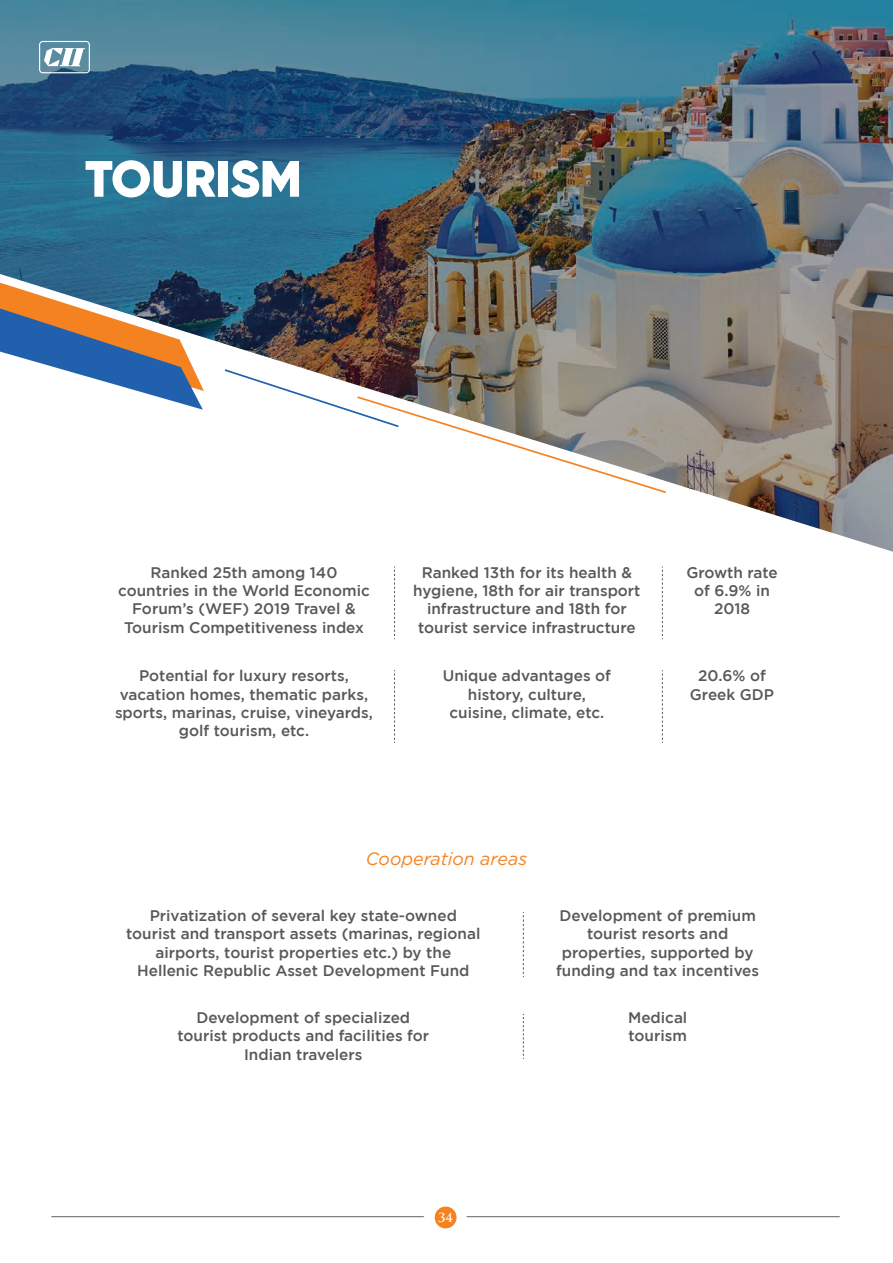
<style>
.page{position:relative;width:893px;height:1263px;background:#fff}
.page>*{position:absolute;margin:0;border:0;box-sizing:border-box;transform-origin:0 0}
.t1{font:900 51px "Gilroy";letter-spacing:-.005em;color:#fff}
.t2{font:italic 17.85px "Gotham";color:#f58220}
.t3{font:500 15.3px/18.3px "Gotham";color:#57585a;text-align:center}
.t4{font:700 12.3px "Trajan Pro";color:#fff}
</style>
<div class="page">
<img style="left:0;top:0;width:893px;height:552px">
<svg style="left:0;top:283px;width:204px;height:127px"></svg>
<svg style="left:223px;top:368px;width:445px;height:126px"></svg>
<svg style="left:51px;top:1216px;width:373px;height:1px"></svg>
<svg style="left:466px;top:1216px;width:374px;height:1px"></svg>
<div style="left:435px;top:1206px;width:22px;height:22px;background:#f58220;border-radius:50%"></div>
<svg style="left:39px;top:41px;width:51px;height:32px"></svg>
<svg style="left:394px;top:566px;width:1px;height:73px"></svg>
<svg style="left:662px;top:566px;width:1px;height:73px"></svg>
<svg style="left:394px;top:670px;width:1px;height:73px"></svg>
<svg style="left:662px;top:670px;width:1px;height:73px"></svg>
<svg style="left:523px;top:912px;width:1px;height:65px"></svg>
<svg style="left:523px;top:1014px;width:1px;height:45px"></svg>
<h1 class="t1" style="left:85px;top:146px;width:218px">TOURISM</h1>
<p class="t3" style="left:118px;top:563px;width:253px">Ranked 25th among 140 countries in the World Economic<br>Forum’s (WEF) 2019 Travel &amp;<br>Tourism Competitiveness index</p>
<p class="t3" style="left:413px;top:563px;width:229px">Ranked 13th for its health &amp; hygiene, 18th for air transport infrastructure and 18th for tourist service infrastructure</p>
<p class="t3" style="left:686px;top:563px;width:93px">Growth rate of 6.9% in<br>2018</p>
<p class="t3" style="left:115px;top:666px;width:259px">Potential for luxury resorts, vacation homes, thematic parks, sports, marinas, cruise, vineyards, golf tourism, etc.</p>
<p class="t3" style="left:443px;top:666px;width:170px">Unique advantages of history, culture, cuisine, climate, etc.</p>
<p class="t3" style="left:690px;top:666px;width:86px">20.6% of<br>Greek GDP</p>
<p class="t2" style="left:366px;top:847px;width:163px">Cooperation areas</p>
<p class="t3" style="left:126px;top:906px;width:356px">Privatization of several key state-owned tourist and transport assets (marinas, regional airports, tourist properties etc.) by the Hellenic Republic Asset Development Fund</p>
<p class="t3" style="left:556px;top:906px;width:204px">Development of premium tourist resorts and properties, supported by funding and tax incentives</p>
<p class="t3" style="left:177px;top:1008px;width:253px">Development of specialized tourist products and facilities for<br>Indian travelers</p>
<p class="t3" style="left:628px;top:1008px;width:61px;text-align:left">Medical tourism</p>
<p class="t4" style="left:438px;top:1210px;width:16px">34</p>
</div>
